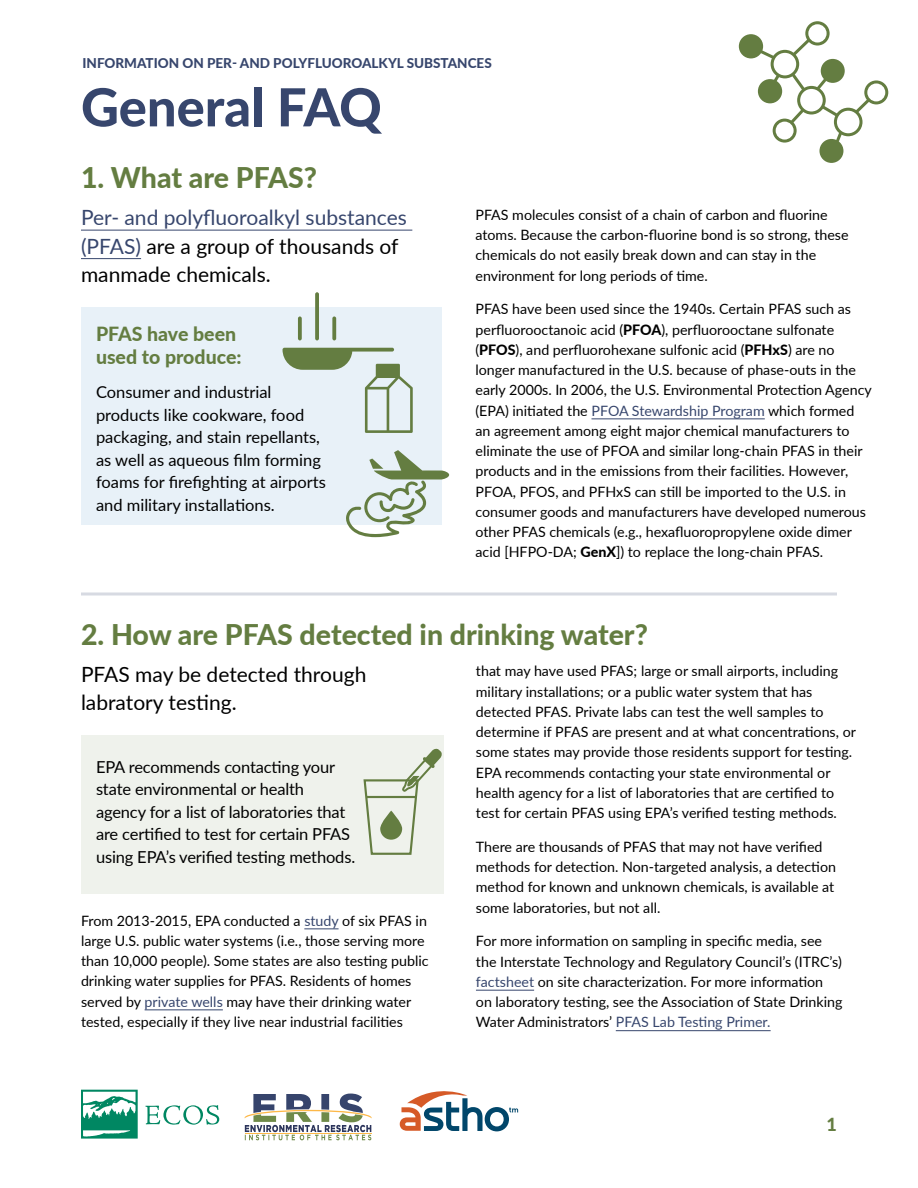
<style>
.page{position:relative;width:918px;height:1188px;background:#fff}
.page>*{position:absolute;margin:0;border:0;box-sizing:border-box;transform-origin:0 0}
.t1{font:800 52.5px "Lato";letter-spacing:-.005em;color:#37466d}
.t2{font:800 28.5px "Lato";color:#647d41}
.t3{font:21px/28.5px "Lato";color:#000}
.t4{font:800 19.5px/23.4px "Lato";color:#647d41}
.t5{font:800 18px "Lato";color:#647d41}
.t6{font:16.5px/22.5px "Lato";letter-spacing:-.01em;color:#000}
.t7{font:14.25px/20.2px "Lato";color:#000}
.t8{font:800 13.5px "Lato";color:#37466d}
.s1{color:#37466d}
.s2{font-weight:800}
</style>
<div class="page">
<svg style="left:245px;top:1094px;width:127px;height:46px"></svg>
<hr style="left:245px;top:1133px;width:126px;height:1px;background:#fdb848">
<svg style="left:400px;top:1091px;width:118px;height:40px"></svg>
<svg style="left:81px;top:1090px;width:57px;height:49px"></svg>
<svg style="left:145px;top:1105px;width:74px;height:20px"></svg>
<div style="left:81px;top:307px;width:361px;height:218px;background:#e8f1f8"></div>
<hr style="left:81px;top:230px;width:331px;height:1px;background:#37466d">
<hr style="left:81px;top:258px;width:60px;height:1px;background:#37466d">
<svg style="left:298px;top:316px;width:4px;height:24px"></svg>
<svg style="left:332px;top:316px;width:4px;height:24px"></svg>
<svg style="left:315px;top:292px;width:4px;height:48px"></svg>
<svg style="left:346px;top:450px;width:103px;height:87px"></svg>
<svg style="left:739px;top:21px;width:149px;height:142px"></svg>
<hr style="left:591px;top:419px;width:174px;height:1px;background:#37466d">
<hr style="left:304px;top:929px;width:35px;height:1px;background:#37466d">
<hr style="left:145px;top:1010px;width:78px;height:1px;background:#37466d">
<svg style="left:283px;top:348px;width:130px;height:85px"></svg>
<div style="left:81px;top:735px;width:363px;height:158px;background:#eff2ec"></div>
<svg style="left:363px;top:748px;width:79px;height:107px"></svg>
<hr style="left:476px;top:990px;width:58px;height:1px;background:#37466d">
<hr style="left:616px;top:1030px;width:155px;height:1px;background:#37466d">
<hr style="left:81px;top:592px;width:756px;height:4px;background:#e0e3e9">
<p class="t8" style="left:82px;top:53px;width:411px">INFORMATION ON PER- AND POLYFLUOROALKYL SUBSTANCES</p>
<h1 class="t1" style="left:81px;top:68px;width:302px">General FAQ</h1>
<h2 class="t2" style="left:81px;top:156px;width:238px">1. What are PFAS?</h2>
<h3 class="t3" style="left:81px;top:202px;width:327px"><span class="s1">Per- and polyfluoroalkyl substances (PFAS)</span> are a group of thousands of manmade chemicals.</h3>
<h3 class="t4" style="left:96px;top:321px;width:147px">PFAS have been used to produce:</h3>
<p class="t6" style="left:96px;top:380px;width:231px">Consumer and industrial products like cookware, food packaging, and stain repellants, as well as aqueous film forming foams for firefighting at airports and military installations.</p>
<p class="t7" style="left:476px;top:204px;width:375px">PFAS molecules consist of a chain of carbon and fluorine atoms. Because the carbon-fluorine bond is so strong, these chemicals do not easily break down and can stay in the environment for long periods of time.</p>
<p class="t7" style="left:476px;top:298px;width:398px">PFAS have been used since the 1940s. Certain PFAS such as perfluorooctanoic acid (<span class="s2">PFOA</span>), perfluorooctane sulfonate (<span class="s2">PFOS</span>), and perfluorohexane sulfonic acid (<span class="s2">PFHxS</span>) are no longer manufactured in the U.S. because of phase-outs in the early 2000s. In 2006, the U.S. Environmental Protection Agency (EPA) initiated the <span class="s1">PFOA Stewardship Program</span> which formed an agreement among eight major chemical manufacturers to eliminate the use of PFOA and similar long-chain PFAS in their products and in the emissions from their facilities. However, PFOA, PFOS, and PFHxS can still be imported to the U.S. in consumer goods and manufacturers have developed numerous other PFAS chemicals (e.g., hexafluoropropylene oxide dimer acid [HFPO-DA; <span class="s2">GenX</span>]) to replace the long-chain PFAS.</p>
<h2 class="t2" style="left:81px;top:614px;width:568px">2. How are PFAS detected in drinking water?</h2>
<h3 class="t3" style="left:81px;top:659px;width:287px">PFAS may be detected through labratory testing.</h3>
<p class="t6" style="left:96px;top:755px;width:261px">EPA recommends contacting your state environmental or health agency for a list of laboratories that are certified to test for certain PFAS using EPA’s verified testing methods.</p>
<p class="t7" style="left:81px;top:910px;width:349px">From 2013-2015, EPA conducted a <span class="s1">study</span> of six PFAS in large U.S. public water systems (i.e., those serving more than 10,000 people). Some states are also testing public drinking water supplies for PFAS. Residents of homes served by <span class="s1">private wells</span> may have their drinking water tested, especially if they live near industrial facilities</p>
<p class="t7" style="left:476px;top:660px;width:382px">that may have used PFAS; large or small airports, including military installations; or a public water system that has detected PFAS. Private labs can test the well samples to determine if PFAS are present and at what concentrations, or some states may provide those residents support for testing.<br>EPA recommends contacting your state environmental or health agency for a list of laboratories that are certified to test for certain PFAS using EPA’s verified testing methods.</p>
<p class="t7" style="left:476px;top:836px;width:362px">There are thousands of PFAS that may not have verified methods for detection. Non-targeted analysis, a detection method for known and unknown chemicals, is available at some laboratories, but not all.</p>
<p class="t7" style="left:476px;top:930px;width:368px">For more information on sampling in specific media, see the Interstate Technology and Regulatory Council’s (ITRC’s) <span class="s1">factsheet</span> on site characterization. For more information on laboratory testing, see the Association of State Drinking Water Administrators’ <span class="s1">PFAS Lab Testing Primer.</span></p>
<p class="t5" style="left:827px;top:1111px;width:12px">1</p>
</div>
